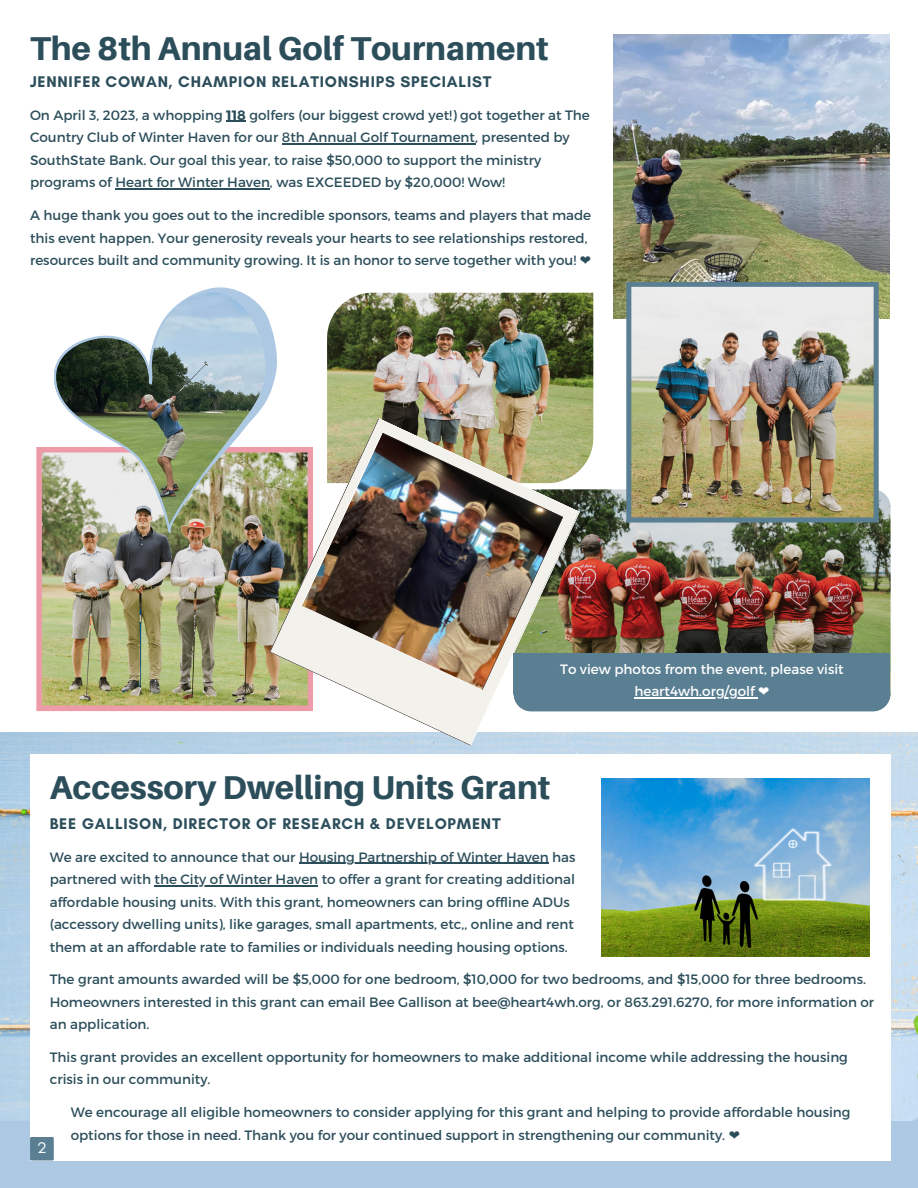
<style>
.page{position:relative;width:918px;height:1188px;background:#fff}
.page>*{position:absolute;margin:0;border:0;box-sizing:border-box;transform-origin:0 0}
.t1{font:800 33px "Aileron";color:#2c4e5b}
.t2{font:700 15.75px "Glacial Indifference";letter-spacing:.05em;color:#2c4e5b}
.t3{font:15.75px "Glacial Indifference";color:#fff}
.t4{font:13.5px/22.5px "Montserrat";color:#2c4e5b}
.t5{font:13.5px/22.5px "Montserrat";color:#fff;text-align:center}
.s1{font-weight:700}
.s2{font-family:"DejaVu Sans"}
</style>
<div class="page">
<img style="left:36px;top:447px;width:233px;height:264px">
<img style="left:613px;top:34px;width:277px;height:285px">
<img style="left:0;top:732px;width:918px;height:389px">
<div style="left:0;top:1121px;width:918px;height:67px;background:#acc8e3"></div>
<div style="left:30px;top:755px;width:860px;height:406px;background:#fff"></div>
<div style="left:30px;top:1137px;width:24px;height:24px;background:#5a7f93;border-radius:2px"></div>
<img style="left:54px;top:287px;width:223px;height:246px">
<img style="left:327px;top:293px;width:266px;height:177px">
<img style="left:514px;top:489px;width:376px;height:222px;border-radius:18px">
<img style="left:626px;top:282px;width:253px;height:241px">
<img style="left:269px;top:418px;width:32px;height:328px">
<img style="left:301px;top:418px;width:279px;height:328px">
<img style="left:601px;top:778px;width:268px;height:178px">
<div style="left:514px;top:694px;width:376px;height:17px;background:#5a7f93"></div>
<div style="left:514px;top:653px;width:376px;height:41px;background:#5a7f93"></div>
<svg style="left:226px;top:121px;width:20px;height:1px"></svg>
<hr style="left:282px;top:143px;width:193px;height:1px;background:#2c4e5b">
<hr style="left:115px;top:188px;width:155px;height:1px;background:#2c4e5b">
<hr style="left:299px;top:863px;width:250px;height:1px;background:#2c4e5b">
<hr style="left:155px;top:885px;width:163px;height:1px;background:#2c4e5b">
<hr style="left:634px;top:698px;width:124px;height:1px;background:#fff">
<p class="t1" style="left:30px;top:28px;width:520px">The 8th Annual Golf Tournament</p>
<p class="t2" style="left:30px;top:72px;width:463px">JENNIFER COWAN, CHAMPION RELATIONSHIPS SPECIALIST</p>
<p class="t4" style="left:30px;top:103px;width:561px">On April 3, 2023, a whopping <span class="s1">118</span> golfers (our biggest crowd yet!) got together at The Country Club of Winter Haven for our 8th Annual Golf Tournament, presented by SouthState Bank. Our goal this year, to raise $50,000 to support the ministry programs of Heart for Winter Haven, was EXCEEDED by $20,000! Wow!</p>
<p class="t4" style="left:30px;top:203px;width:563px">A huge thank you goes out to the incredible sponsors, teams and players that made this event happen. Your generosity reveals your hearts to see relationships restored, resources built and community growing. It is an honor to serve together with you! <span class="s2">❤</span></p>
<p class="t5" style="left:560px;top:657px;width:285px">To view photos from the event, please visit heart4wh.org/golf <span class="s2">❤</span></p>
<p class="t1" style="left:50px;top:767px;width:502px">Accessory Dwelling Units Grant</p>
<p class="t2" style="left:50px;top:814px;width:452px">BEE GALLISON, DIRECTOR OF RESEARCH &amp; DEVELOPMENT</p>
<p class="t4" style="left:50px;top:845px;width:527px">We are excited to announce that our Housing Partnership of Winter Haven has</p>
<p class="t4" style="left:50px;top:867px;width:527px">partnered with the City of Winter Haven to offer a grant for creating additional</p>
<p class="t4" style="left:50px;top:890px;width:521px">affordable housing units. With this grant, homeowners can bring offline ADUs</p>
<p class="t4" style="left:50px;top:912px;width:526px">(accessory dwelling units), like garages, small apartments, etc,, online and rent</p>
<p class="t4" style="left:50px;top:935px;width:520px">them at an affordable rate to families or individuals needing housing options.</p>
<p class="t4" style="left:50px;top:968px;width:826px">The grant amounts awarded will be $5,000 for one bedroom, $10,000 for two bedrooms, and $15,000 for three bedrooms.<br>Homeowners interested in this grant can email Bee Gallison at bee@heart4wh.org, or 863.291.6270, for more information or an application.</p>
<p class="t4" style="left:50px;top:1045px;width:800px">This grant provides an excellent opportunity for homeowners to make additional income while addressing the housing crisis in our community.</p>
<p class="t4" style="left:71px;top:1100px;width:781px">We encourage all eligible homeowners to consider applying for this grant and helping to provide affordable housing</p>
<p class="t4" style="left:71px;top:1123px;width:671px">options for those in need. Thank you for your continued support in strengthening our community. <span class="s2">❤</span></p>
<p class="t3" style="left:37px;top:1138px;width:11px">2</p>
</div>
